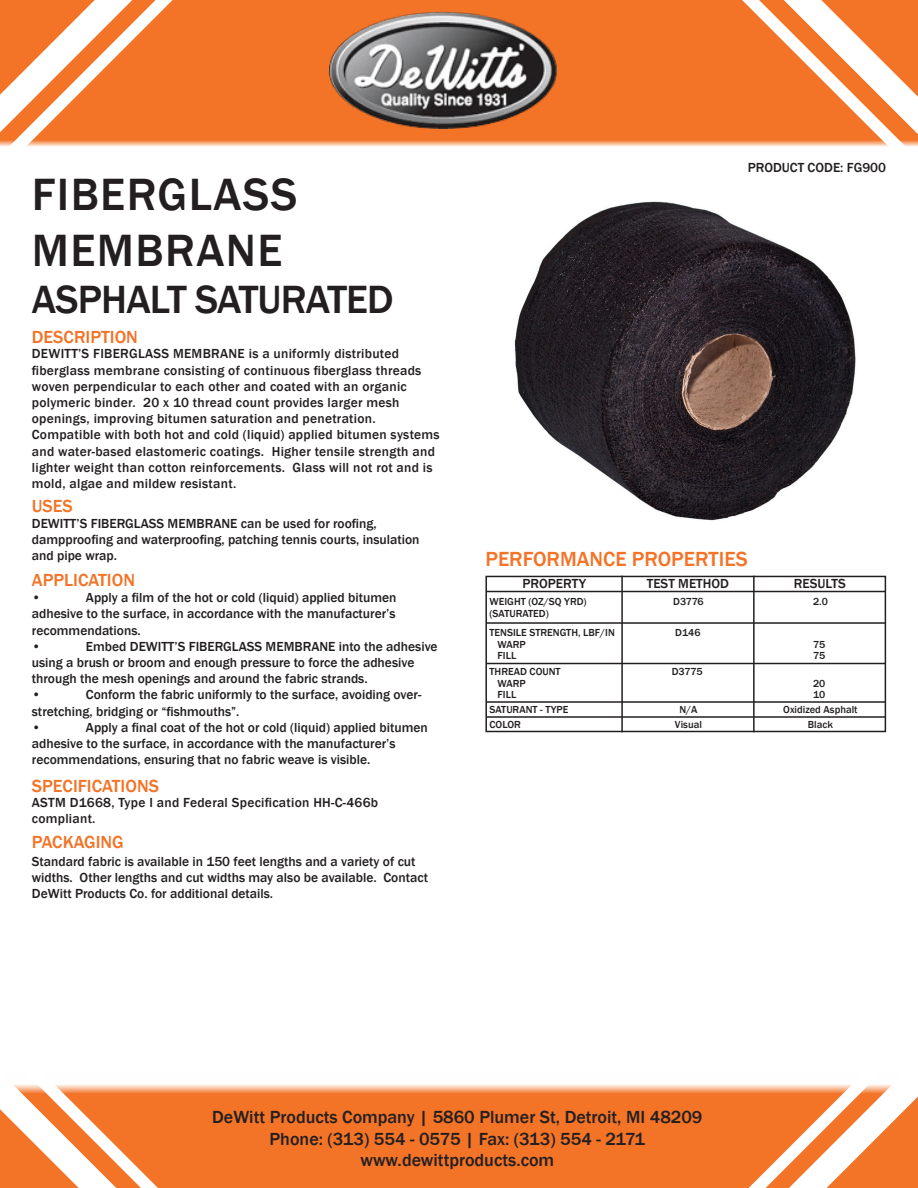
<style>
.page{position:relative;width:918px;height:1188px;background:#fff}
.page>*{position:absolute;margin:0;border:0;box-sizing:border-box;transform-origin:0 0}
.t1{font:500 46.5px/55.8px "Franklin Gothic";letter-spacing:.03em;color:#231f20}
.t2{font:500 40.5px "Franklin Gothic";letter-spacing:-.02em;color:#231f20}
.t3{font:500 21px "Franklin Gothic";color:#f37327}
.t4{font:500 18px/21.6px "Franklin Gothic";color:#231f20;text-align:center}
.t5{font:500 18px "Franklin Gothic";color:#f37327}
.t6{font:500 13.5px/16.2px "Franklin Gothic";color:#231f20}
.t7{font:500 13.5px/16.2px "Franklin Gothic";letter-spacing:.02em;color:#231f20}
.t8{font:500 10.5px/10.5px "Franklin Gothic";color:#231f20}
</style>
<div class="page">
<svg style="left:217px;top:1085px;width:474px;height:103px;background:#f3782f"></svg>
<div style="left:0;top:0;width:918px;height:153px;background:#f37327"></div>
<svg style="left:0;top:0;width:256px;height:153px"></svg>
<svg style="left:658px;top:0;width:260px;height:153px"></svg>
<svg style="left:691px;top:1085px;width:227px;height:103px"></svg>
<svg style="left:0;top:1085px;width:217px;height:103px"></svg>
<img style="left:330px;top:12px;width:226px;height:117px">
<img style="left:514px;top:201px;width:342px;height:320px">
<div style="left:485px;top:576px;width:401px;height:156px;border:2px solid #231f20"></div>
<hr style="left:486px;top:591px;width:399px;height:1px;background:#231f20">
<hr style="left:621px;top:576px;width:2px;height:156px;background:#231f20">
<hr style="left:753px;top:576px;width:2px;height:156px;background:#231f20">
<hr style="left:486px;top:701px;width:399px;height:2px;background:#231f20">
<hr style="left:486px;top:622px;width:399px;height:2px;background:#231f20">
<hr style="left:486px;top:663px;width:399px;height:1px;background:#231f20">
<hr style="left:486px;top:716px;width:399px;height:2px;background:#231f20">
<p class="t1" style="left:32px;top:167px;width:267px">FIBERGLASS<br>MEMBRANE</p>
<p class="t2" style="left:32px;top:274px;width:363px">ASPHALT SATURATED</p>
<p class="t5" style="left:32px;top:326px;width:108px">DESCRIPTION</p>
<p class="t7" style="left:32px;top:346px;width:409px">DEWITT’S FIBERGLASS MEMBRANE is a uniformly distributed fiberglass membrane consisting of continuous fiberglass threads woven perpendicular to each other and coated with an organic polymeric binder. 20 x 10 thread count provides larger mesh openings, improving bitumen saturation and penetration.<br>Compatible with both hot and cold (liquid) applied bitumen systems and water-based elastomeric coatings. Higher tensile strength and lighter weight than cotton reinforcements. Glass will not rot and is mold, algae and mildew resistant.</p>
<p class="t6" style="left:32px;top:516px;width:389px">DEWITT’S FIBERGLASS MEMBRANE can be used for roofing, dampproofing and waterproofing, patching tennis courts, insulation and pipe wrap.</p>
<p class="t5" style="left:32px;top:569px;width:105px">APPLICATION</p>
<p class="t6" style="left:32px;top:590px;width:11px">•</p>
<p class="t5" style="left:32px;top:495px;width:42px">USES</p>
<p class="t6" style="left:32px;top:590px;width:366px;text-indent:54px">Apply a film of the hot or cold (liquid) applied bitumen adhesive to the surface, in accordance with the manufacturer’s recommendations.<br>•</p>
<p class="t6" style="left:32px;top:638px;width:407px;text-indent:54px">Embed DEWITT’S FIBERGLASS MEMBRANE into the adhesive using a brush or broom and enough pressure to force the adhesive through the mesh openings and around the fabric strands.<br>•</p>
<p class="t6" style="left:32px;top:687px;width:391px;text-indent:54px">Conform the fabric uniformly to the surface, avoiding over&shy;stretching, bridging or “fishmouths”.<br>•</p>
<p class="t6" style="left:32px;top:719px;width:398px;text-indent:54px">Apply a final coat of the hot or cold (liquid) applied bitumen adhesive to the surface, in accordance with the manufacturer’s recommendations, ensuring that no fabric weave is visible.</p>
<p class="t5" style="left:32px;top:775px;width:129px">SPECIFICATIONS</p>
<p class="t7" style="left:32px;top:795px;width:348px">ASTM D1668, Type I and Federal Specification HH-C-466b compliant.</p>
<p class="t5" style="left:32px;top:831px;width:93px">PACKAGING</p>
<p class="t6" style="left:32px;top:853px;width:398px">Standard fabric is available in 150 feet lengths and a variety of cut widths. Other lengths and cut widths may also be available. Contact<br>DeWitt Products Co. for additional details.</p>
<p class="t6" style="left:748px;top:160px;width:140px">PRODUCT CODE: FG900</p>
<p class="t3" style="left:485px;top:546px;width:264px">PERFORMANCE PROPERTIES</p>
<p class="t6" style="left:523px;top:576px;width:65px">PROPERTY</p>
<p class="t6" style="left:647px;top:576px;width:84px">TEST METHOD</p>
<p class="t6" style="left:794px;top:576px;width:53px">RESULTS</p>
<p class="t8" style="left:490px;top:595px;width:99px;line-height:12.6px">WEIGHT (OZ/SQ YRD) (SATURATED)</p>
<p class="t8" style="left:498px;top:627px;width:119px;line-height:12px;text-indent:-8px">TENSILE STRENGTH, LBF/IN<br>WARP</p>
<p class="t8" style="left:490px;top:647px;width:73px;line-height:16.5px;text-indent:8px">FILL<br>THREAD COUNT</p>
<p class="t8" style="left:498px;top:679px;width:30px">WARP<br>FILL</p>
<p class="t8" style="left:490px;top:702px;width:80px;line-height:15px">SATURANT - TYPE<br>COLOR</p>
<p class="t8" style="left:673px;top:596px;width:32px">D3776</p>
<p class="t8" style="left:675px;top:628px;width:27px">D146</p>
<p class="t8" style="left:672px;top:667px;width:33px">D3775</p>
<p class="t8" style="left:675px;top:702px;width:28px;line-height:15px;text-align:center">N/A<br>Visual</p>
<p class="t8" style="left:813px;top:596px;width:16px">2.0</p>
<p class="t8" style="left:813px;top:640px;width:14px">75<br>75</p>
<p class="t8" style="left:813px;top:679px;width:14px">20<br>10</p>
<p class="t8" style="left:783px;top:702px;width:76px;line-height:15px;text-align:center">Oxidized Asphalt<br>Black</p>
<p class="t4" style="left:212px;top:1107px;width:492px">DeWitt Products Company | 5860 Plumer St, Detroit, MI 48209<br>Phone: (313) 554 - 0575 | Fax: (313) 554 - 2171 www.dewittproducts.com</p>
</div>
